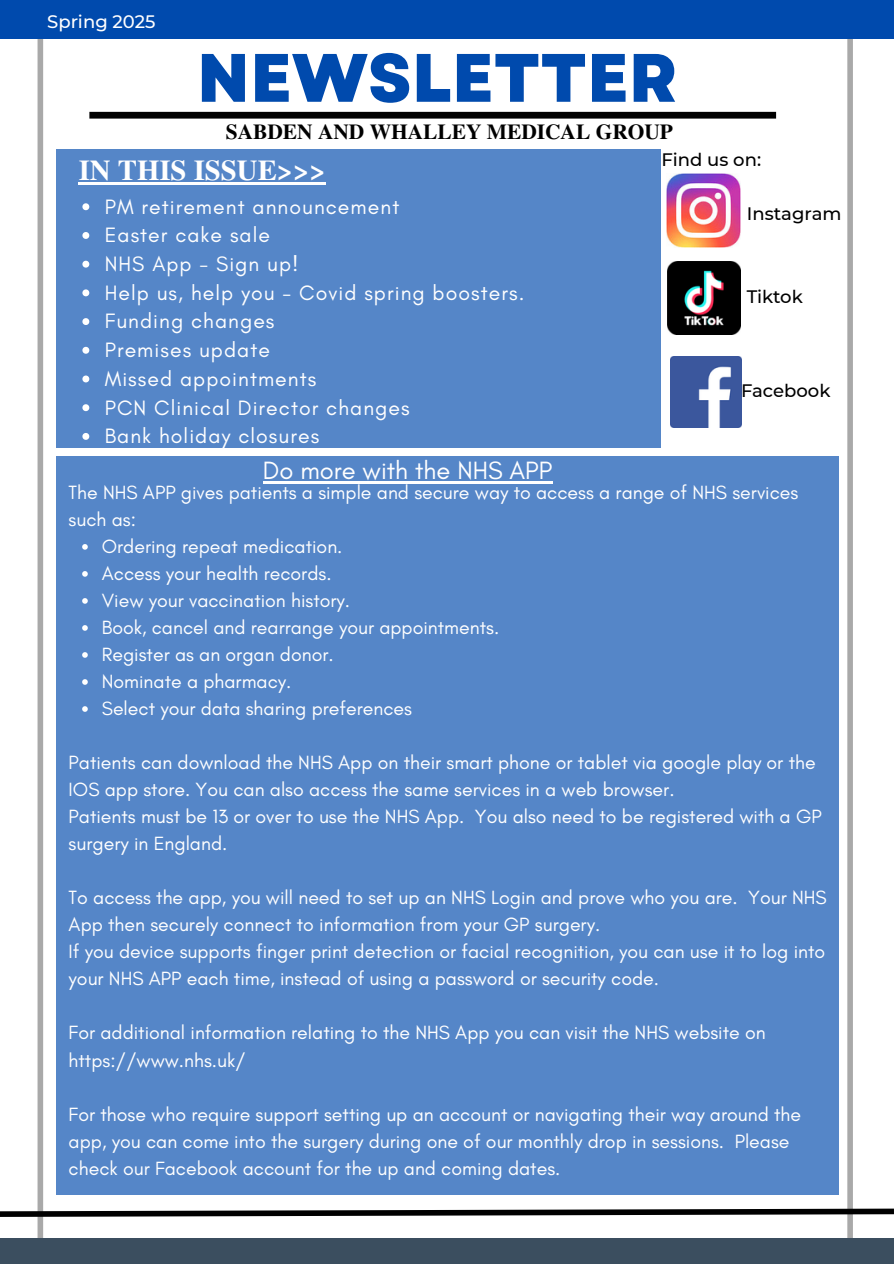
<style>
.page{position:relative;width:894px;height:1264px;background:#fff}
.page>*{position:absolute;margin:0;border:0;box-sizing:border-box;transform-origin:0 0}
.t1{font:800 68.25px "Garet";color:#004aad}
.t2{font:700 28.8px "Te X Gyre Termes";color:#fff}
.t3{font:25.5px "Glacial Indifference";color:#fff}
.t4{font:700 21.45px "Te X Gyre Termes";color:#000}
.t5{font:21.15px "Glacial Indifference";letter-spacing:.05em;color:#fff}
.t6{font:19.5px/27px "Glacial Indifference";color:#fff}
.t7{font:500 18px "Montserrat";color:#000}
.t8{font:500 18px "Montserrat";color:#fff}
</style>
<div class="page">
<div style="left:38px;top:0;width:5px;height:1263px;background:#a9a9a9"></div>
<div style="left:847px;top:0;width:5px;height:1263px;background:#a9a9a9"></div>
<div style="left:89px;top:112px;width:686px;height:7px;background:#000"></div>
<svg style="left:0;top:1205px;width:893px;height:14px"></svg>
<div style="left:56px;top:456px;width:782px;height:738px;background:#5586c8"></div>
<div style="left:56px;top:149px;width:605px;height:298px;background:#5586c8"></div>
<div style="left:0;top:0;width:893px;height:39px;background:#004aad"></div>
<div style="left:0;top:1238px;width:893px;height:25px;background:#3b4e5f"></div>
<img style="left:666px;top:173px;width:74px;height:75px">
<img style="left:667px;top:261px;width:73px;height:73px">
<img style="left:670px;top:357px;width:70px;height:71px">
<hr style="left:79px;top:182px;width:247px;height:2px;background:#fff">
<svg style="left:82px;top:203px;width:7px;height:7px"></svg>
<svg style="left:82px;top:232px;width:7px;height:7px"></svg>
<svg style="left:82px;top:261px;width:7px;height:6px"></svg>
<svg style="left:82px;top:289px;width:7px;height:7px"></svg>
<svg style="left:82px;top:318px;width:7px;height:7px"></svg>
<svg style="left:82px;top:347px;width:7px;height:7px"></svg>
<svg style="left:82px;top:375px;width:7px;height:7px"></svg>
<svg style="left:82px;top:404px;width:7px;height:7px"></svg>
<svg style="left:82px;top:433px;width:7px;height:7px"></svg>
<hr style="left:263px;top:481px;width:289px;height:3px;background:#fff">
<svg style="left:82px;top:544px;width:6px;height:5px"></svg>
<svg style="left:82px;top:571px;width:6px;height:5px"></svg>
<svg style="left:82px;top:598px;width:6px;height:5px"></svg>
<svg style="left:82px;top:625px;width:6px;height:5px"></svg>
<svg style="left:82px;top:652px;width:6px;height:5px"></svg>
<svg style="left:82px;top:679px;width:6px;height:5px"></svg>
<svg style="left:82px;top:706px;width:6px;height:5px"></svg>
<p class="t8" style="left:47px;top:11px;width:110px">Spring 2025</p>
<h1 class="t1" style="left:197px;top:29px;width:482px">NEWSLETTER</h1>
<p class="t4" style="left:226px;top:115px;width:448px">SABDEN AND WHALLEY MEDICAL GROUP</p>
<p class="t2" style="left:79px;top:148px;width:248px">IN THIS ISSUE&gt;&gt;&gt;</p>
<h4 class="t5" style="left:105px;top:193px;width:296px">PM retirement announcement</h4>
<p class="t5" style="left:105px;top:222px;width:167px">Easter cake sale</p>
<h2 class="t5" style="left:105px;top:251px;width:195px">NHS App - Sign up!</h2>
<p class="t5" style="left:105px;top:280px;width:421px">Help us, help you - Covid spring boosters.</p>
<p class="t5" style="left:105px;top:308px;width:171px">Funding changes</p>
<p class="t5" style="left:105px;top:337px;width:167px">Premises update</p>
<p class="t5" style="left:105px;top:366px;width:213px">Missed appointments</p>
<p class="t5" style="left:105px;top:394px;width:306px">PCN Clinical Director changes</p>
<p class="t5" style="left:105px;top:423px;width:216px">Bank holiday closures</p>
<p class="t7" style="left:661px;top:149px;width:101px">Find us on:</p>
<p class="t7" style="left:746px;top:202px;width:96px">Instagram</p>
<p class="t7" style="left:746px;top:285px;width:58px">Tiktok</p>
<p class="t7" style="left:740px;top:379px;width:91px">Facebook</p>
<p class="t3" style="left:263px;top:455px;width:291px">Do more with the NHS APP</p>
<p class="t6" style="left:69px;top:478px;width:731px">The NHS APP gives patients a simple and secure way to access a range of NHS services such as:</p>
<p class="t6" style="left:102px;top:532px;width:242px">Ordering repeat medication.</p>
<p class="t6" style="left:102px;top:559px;width:231px">Access your health records.</p>
<p class="t6" style="left:102px;top:586px;width:250px">View your vaccination history.</p>
<p class="t6" style="left:102px;top:614px;width:399px">Book, cancel and rearrange your appointments.</p>
<p class="t6" style="left:102px;top:641px;width:233px">Register as an organ donor.</p>
<p class="t6" style="left:102px;top:668px;width:191px">Nominate a pharmacy.</p>
<p class="t6" style="left:102px;top:695px;width:312px">Select your data sharing preferences</p>
<h3 class="t6" style="left:69px;top:749px;width:754px">Patients can download the NHS App on their smart phone or tablet via google play or the IOS app store. You can also access the same services in a web browser.<br>Patients must be 13 or over to use the NHS App. You also need to be registered with a GP surgery in England.</h3>
<h5 class="t6" style="left:69px;top:884px;width:759px">To access the app, you will need to set up an NHS Login and prove who you are. Your NHS App then securely connect to information from your GP surgery.<br>If you device supports finger print detection or facial recognition, you can use it to log into your NHS APP each time, instead of using a password or security code.</h5>
<p class="t6" style="left:69px;top:1019px;width:698px">For additional information relating to the NHS App you can visit the NHS website on https://www.nhs.uk/</p>
<p class="t6" style="left:69px;top:1100px;width:733px">For those who require support setting up an account or navigating their way around the app, you can come into the surgery during one of our monthly drop in sessions. Please check our Facebook account for the up and coming dates.</p>
</div>
